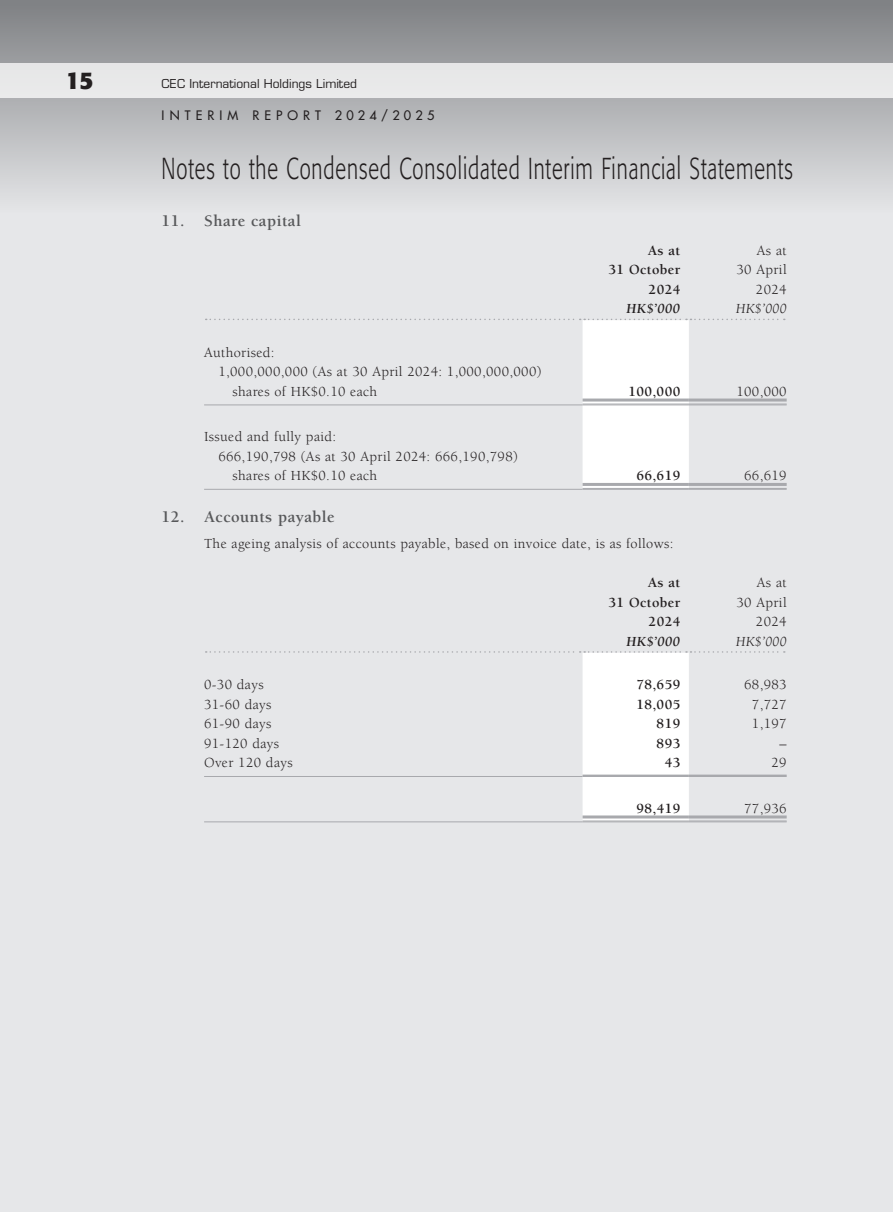
<style>
.page{position:relative;width:893px;height:1212px;background:#e6e7e9}
.page>*{position:absolute;margin:0;border:0;box-sizing:border-box;transform-origin:0 0}
.t1{font:300 30px "Formata";letter-spacing:.045em;color:#231f20;scale:.68 1}
.t2{font:700 24px "Formata";color:#231f20}
.t3{font:700 16.5px "Berkeley Std";letter-spacing:.025em;color:#57585a}
.t4{font:14.25px/19.5px "Berkeley Std";letter-spacing:.025em;color:#231f20;text-align:right}
.t5{font:700 14.25px/19.5px "Berkeley Std";letter-spacing:.025em;color:#231f20;text-align:right}
.t6{font:italic 700 14.25px "Berkeley Std";letter-spacing:.025em;color:#231f20}
.t7{font:italic 14.25px "Berkeley Std";letter-spacing:.025em;color:#231f20}
.t8{font:500 12.75px "Futura Std";letter-spacing:.4em;color:#231f20}
.t9{font:12px "Eurostile LT Std";color:#231f20}
</style>
<div class="page">
<svg style="left:0;top:0;width:893px;height:193px"></svg>
<div style="left:0;top:64px;width:893px;height:34px;background:#e8e8e9"></div>
<svg style="left:206px;top:319px;width:579px;height:170px"></svg>
<hr style="left:204px;top:404px;width:379px;height:1px;background:#a8a9ad">
<hr style="left:583px;top:398px;width:106px;height:3px;background:#a8a9ad">
<hr style="left:583px;top:403px;width:106px;height:1px;background:#a8a9ad">
<hr style="left:583px;top:404px;width:106px;height:1px;background:#a8a9ad">
<hr style="left:689px;top:398px;width:98px;height:3px;background:#a8a9ad">
<hr style="left:689px;top:403px;width:98px;height:1px;background:#a8a9ad">
<hr style="left:689px;top:404px;width:98px;height:1px;background:#a8a9ad">
<hr style="left:204px;top:489px;width:379px;height:1px;background:#a8a9ad">
<hr style="left:583px;top:483px;width:106px;height:3px;background:#a8a9ad">
<hr style="left:583px;top:488px;width:106px;height:1px;background:#a8a9ad">
<hr style="left:583px;top:489px;width:106px;height:1px;background:#a8a9ad">
<hr style="left:689px;top:483px;width:98px;height:3px;background:#a8a9ad">
<hr style="left:689px;top:488px;width:98px;height:1px;background:#a8a9ad">
<hr style="left:689px;top:489px;width:98px;height:1px;background:#a8a9ad">
<svg style="left:206px;top:651px;width:579px;height:169px"></svg>
<hr style="left:204px;top:776px;width:379px;height:1px;background:#a8a9ad">
<hr style="left:583px;top:774px;width:106px;height:2px;background:#a8a9ad">
<hr style="left:583px;top:776px;width:106px;height:1px;background:#a8a9ad">
<hr style="left:689px;top:774px;width:98px;height:2px;background:#a8a9ad">
<hr style="left:689px;top:776px;width:98px;height:1px;background:#a8a9ad">
<hr style="left:204px;top:821px;width:379px;height:1px;background:#a8a9ad">
<hr style="left:583px;top:815px;width:106px;height:3px;background:#a8a9ad">
<hr style="left:583px;top:820px;width:106px;height:1px;background:#a8a9ad">
<hr style="left:583px;top:821px;width:106px;height:1px;background:#a8a9ad">
<hr style="left:689px;top:815px;width:98px;height:3px;background:#a8a9ad">
<hr style="left:689px;top:820px;width:98px;height:1px;background:#a8a9ad">
<hr style="left:689px;top:821px;width:98px;height:1px;background:#a8a9ad">
<h2 class="t2" style="left:66px;top:66px;width:29px">15</h2>
<p class="t9" style="left:162px;top:77px;width:197px">CEC International Holdings Limited</p>
<p class="t8" style="left:162px;top:108px;width:274px">INTERIM REPORT 2024/2025</p>
<h1 class="t1" style="left:162px;top:151px;width:930px">Notes to the Condensed Consolidated Interim Financial Statements</h1>
<p class="t3" style="left:162px;top:212px;width:141px">11. Share capital</p>
<p class="t5" style="left:609px;top:241px;width:73px">As at<br>31 October<br>2024</p>
<p class="t4" style="left:736px;top:241px;width:52px">As at<br>30 April<br>2024</p>
<p class="t6" style="left:626px;top:301px;width:55px">HK$’000</p>
<p class="t7" style="left:736px;top:301px;width:52px">HK$’000</p>
<p class="t4" style="left:204px;top:343px;width:72px">Authorised:</p>
<p class="t4" style="left:218px;top:362px;width:325px">1,000,000,000 (As at 30 April 2024: 1,000,000,000)</p>
<p class="t4" style="left:233px;top:382px;width:146px">shares of HK$0.10 each</p>
<p class="t5" style="left:628px;top:382px;width:54px">100,000</p>
<p class="t4" style="left:736px;top:382px;width:52px">100,000</p>
<p class="t4" style="left:204px;top:427px;width:134px">Issued and fully paid:</p>
<p class="t4" style="left:218px;top:447px;width:301px">666,190,798 (As at 30 April 2024: 666,190,798)</p>
<p class="t4" style="left:233px;top:466px;width:146px">shares of HK$0.10 each</p>
<p class="t5" style="left:636px;top:466px;width:46px">66,619</p>
<p class="t4" style="left:744px;top:466px;width:44px">66,619</p>
<p class="t3" style="left:162px;top:508px;width:175px">12. Accounts payable</p>
<p class="t4" style="left:204px;top:534px;width:471px">The ageing analysis of accounts payable, based on invoice date, is as follows:</p>
<p class="t5" style="left:609px;top:573px;width:73px">As at<br>31 October<br>2024</p>
<p class="t4" style="left:736px;top:573px;width:52px">As at<br>30 April<br>2024</p>
<p class="t6" style="left:626px;top:634px;width:55px">HK$’000</p>
<p class="t7" style="left:736px;top:634px;width:52px">HK$’000</p>
<p class="t4" style="left:204px;top:675px;width:61px">0-30 days</p>
<p class="t5" style="left:636px;top:675px;width:46px">78,659</p>
<p class="t4" style="left:744px;top:675px;width:44px">68,983</p>
<p class="t4" style="left:204px;top:695px;width:69px">31-60 days</p>
<p class="t5" style="left:636px;top:695px;width:46px">18,005</p>
<p class="t4" style="left:752px;top:695px;width:36px">7,727</p>
<p class="t4" style="left:204px;top:714px;width:69px">61-90 days</p>
<p class="t5" style="left:657px;top:714px;width:25px">819</p>
<p class="t4" style="left:752px;top:714px;width:36px">1,197</p>
<p class="t4" style="left:204px;top:734px;width:77px">91-120 days</p>
<p class="t5" style="left:657px;top:734px;width:25px">893</p>
<p class="t4" style="left:779px;top:734px;width:9px">–</p>
<p class="t4" style="left:204px;top:753px;width:90px">Over 120 days</p>
<p class="t5" style="left:665px;top:753px;width:17px">43</p>
<p class="t4" style="left:771px;top:753px;width:17px">29</p>
<p class="t5" style="left:636px;top:799px;width:46px">98,419</p>
<p class="t4" style="left:744px;top:799px;width:44px">77,936</p>
</div>
